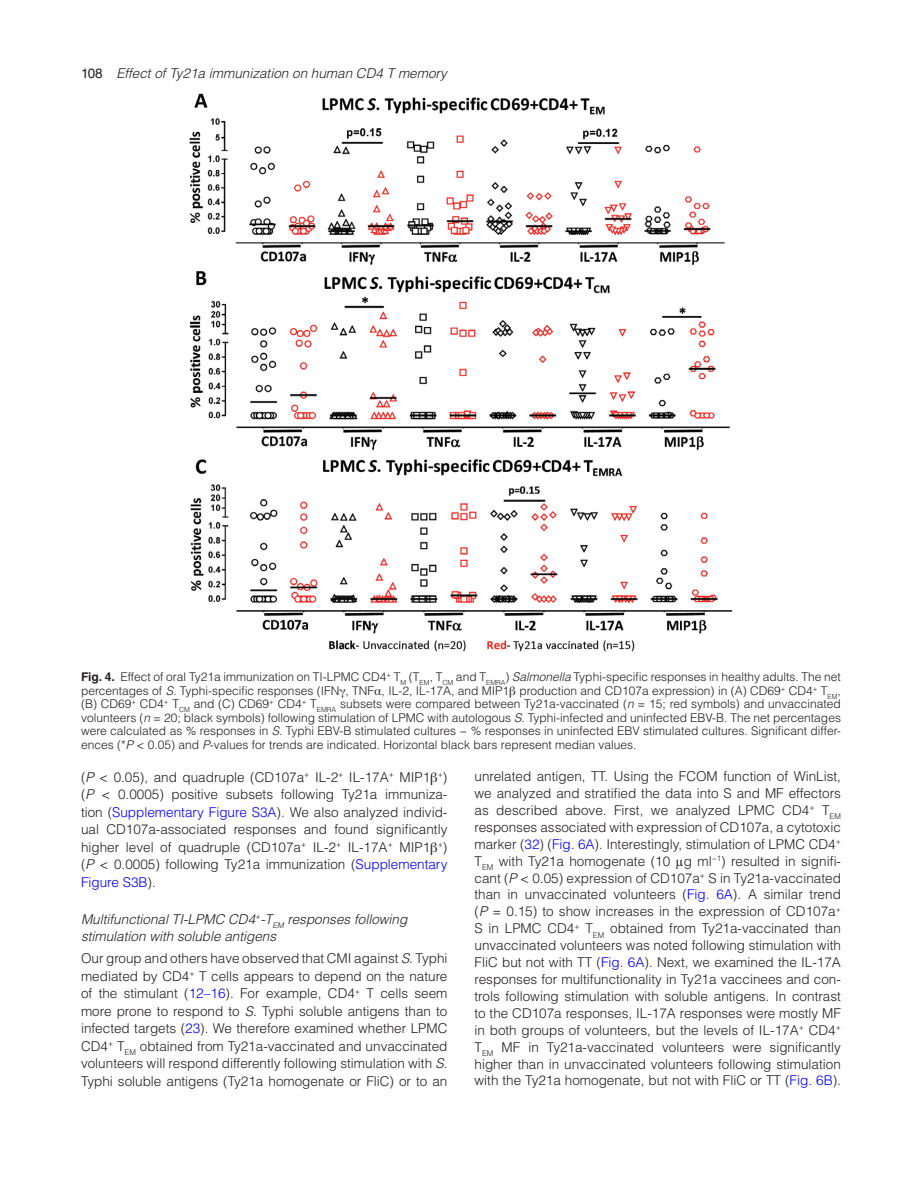
<style>
.page{position:relative;width:919px;height:1187px;background:#fff}
.page>*{position:absolute;margin:0;border:0;box-sizing:border-box;transform-origin:0 0}
.t1{font:300 13.5px/17px "Helvetica LT Std";color:#231f20;text-align:justify}
.t2{font:italic 300 13.5px/17.4px "Helvetica LT Std";color:#231f20}
.t3{font:300 12px/13.5px "Helvetica LT Std";color:#231f20;text-align:justify}
.s1{font-weight:400;font-style:normal}
.s2{font-weight:700}
.s3{font-style:italic}
.s4{font-family:"Gandhari Unicode";font-weight:400}
.s5{color:#00f}
</style>
<div class="page">
<img style="left:190px;top:94px;width:542px;height:557px">
<p class="t2" style="left:81px;top:64px;width:367px"><span class="s1">108</span> Effect of Ty21a immunization on human CD4 T memory</p>
<p class="t3" style="left:81px;top:670px;width:761px"><span class="s2">Fig. 4.</span> Effect of oral Ty21a immunization on TI-LPMC CD4<sup>+</sup> T<sub>M</sub> (T<sub>EM</sub>, T<sub>CM</sub> and T<sub>EMRA</sub>) <span class="s3">Salmonella</span> Typhi-specific responses in healthy adults. The net percentages of <span class="s3">S.</span> Typhi-specific responses (IFN<span class="s4">γ</span>, TNF<span class="s4">α</span>, IL-2, IL-17A, and MIP1<span class="s4">β</span> production and CD107a expression) in (A) CD69<sup>+</sup> CD4<sup>+</sup> T<sub>EM</sub>, (B) CD69<sup>+</sup> CD4<sup>+</sup> T<sub>CM</sub> and (C) CD69<sup>+</sup> CD4<sup>+</sup> T<sub>EMRA</sub> subsets were compared between Ty21a-vaccinated (<span class="s3">n</span> = 15; red symbols) and unvaccinated volunteers (<span class="s3">n</span> = 20; black symbols) following stimulation of LPMC with autologous <span class="s3">S</span>. Typhi-infected and uninfected EBV-B. The net percentages were calculated as % responses in <span class="s3">S.</span> Typhi EBV-B stimulated cultures − % responses in uninfected EBV stimulated cultures. Significant differ&shy;ences (*<span class="s3">P</span> &lt; 0.05) and <span class="s3">P</span>-values for trends are indicated. Horizontal black bars represent median values.</p>
<p class="t1" style="left:81px;top:768px;width:368px;line-height:17.4px">(<span class="s3">P</span> &lt; 0.05), and quadruple (CD107a<sup>+</sup> IL-2<sup>+</sup> IL-17A<sup>+</sup> MIP1<span class="s4">β</span><sup>+</sup>) (<span class="s3">P</span> &lt; 0.0005) positive subsets following Ty21a immuniza&shy;tion (<span class="s5">Supplementary Figure S3A</span>). We also analyzed individ&shy;ual CD107a-associated responses and found significantly higher level of quadruple (CD107a<sup>+</sup> IL-2<sup>+</sup> IL-17A<sup>+</sup> MIP1<span class="s4">β</span><sup>+</sup>) (<span class="s3">P</span> &lt; 0.0005) following Ty21a immunization (<span class="s5">Supplementary Figure S3B</span>).</p>
<p class="t2" style="left:81px;top:910px;width:328px">Multifunctional TI-LPMC CD4<sup>+</sup>-T<sub>EM</sub> responses following stimulation with soluble antigens</p>
<p class="t1" style="left:81px;top:949px;width:368px;line-height:17.4px">Our group and others have observed that CMI against <span class="s3">S</span>. Typhi mediated by CD4<sup>+</sup> T cells appears to depend on the nature of the stimulant (<span class="s5">12–16</span>). For example, CD4<sup>+</sup> T cells seem more prone to respond to <span class="s3">S</span>. Typhi soluble antigens than to infected targets (<span class="s5">23</span>). We therefore examined whether LPMC CD4<sup>+</sup> T<sub>EM</sub> obtained from Ty21a-vaccinated and unvaccinated volunteers will respond differently following stimulation with <span class="s3">S.<br></span>Typhi soluble antigens (Ty21a homogenate or FliC) or to an</p>
<p class="t1" style="left:474px;top:767px;width:368px">unrelated antigen, TT. Using the FCOM function of WinList, we analyzed and stratified the data into S and MF effectors as described above. First, we analyzed LPMC CD4<sup>+</sup> T<sub>EM </sub>responses associated with expression of CD107a, a cytotoxic marker (<span class="s5">32</span>) (<span class="s5">Fig. 6A</span>). Interestingly, stimulation of LPMC CD4<sup>+ </sup>T<sub>EM</sub> with Ty21a homogenate (10 <span class="s4">μ</span>g ml<sup>−1</sup>) resulted in signifi&shy;cant (<span class="s3">P</span> &lt; 0.05) expression of CD107a<sup>+</sup> S in Ty21a-vaccinated than in unvaccinated volunteers (<span class="s5">Fig. 6A</span>). A similar trend (<span class="s3">P</span> = 0.15) to show increases in the expression of CD107a<sup>+ </sup>S in LPMC CD4<sup>+</sup> T<sub>EM</sub> obtained from Ty21a-vaccinated than unvaccinated volunteers was noted following stimulation with FliC but not with TT (<span class="s5">Fig. 6A</span>). Next, we examined the IL-17A responses for multifunctionality in Ty21a vaccinees and con&shy;trols following stimulation with soluble antigens. In contrast to the CD107a responses, IL-17A responses were mostly MF in both groups of volunteers, but the levels of IL-17A<sup>+</sup> CD4<sup>+ </sup>T<sub>EM</sub> MF in Ty21a-vaccinated volunteers were significantly higher than in unvaccinated volunteers following stimulation with the Ty21a homogenate, but not with FliC or TT (<span class="s5">Fig. 6B</span>).</p>
</div>
